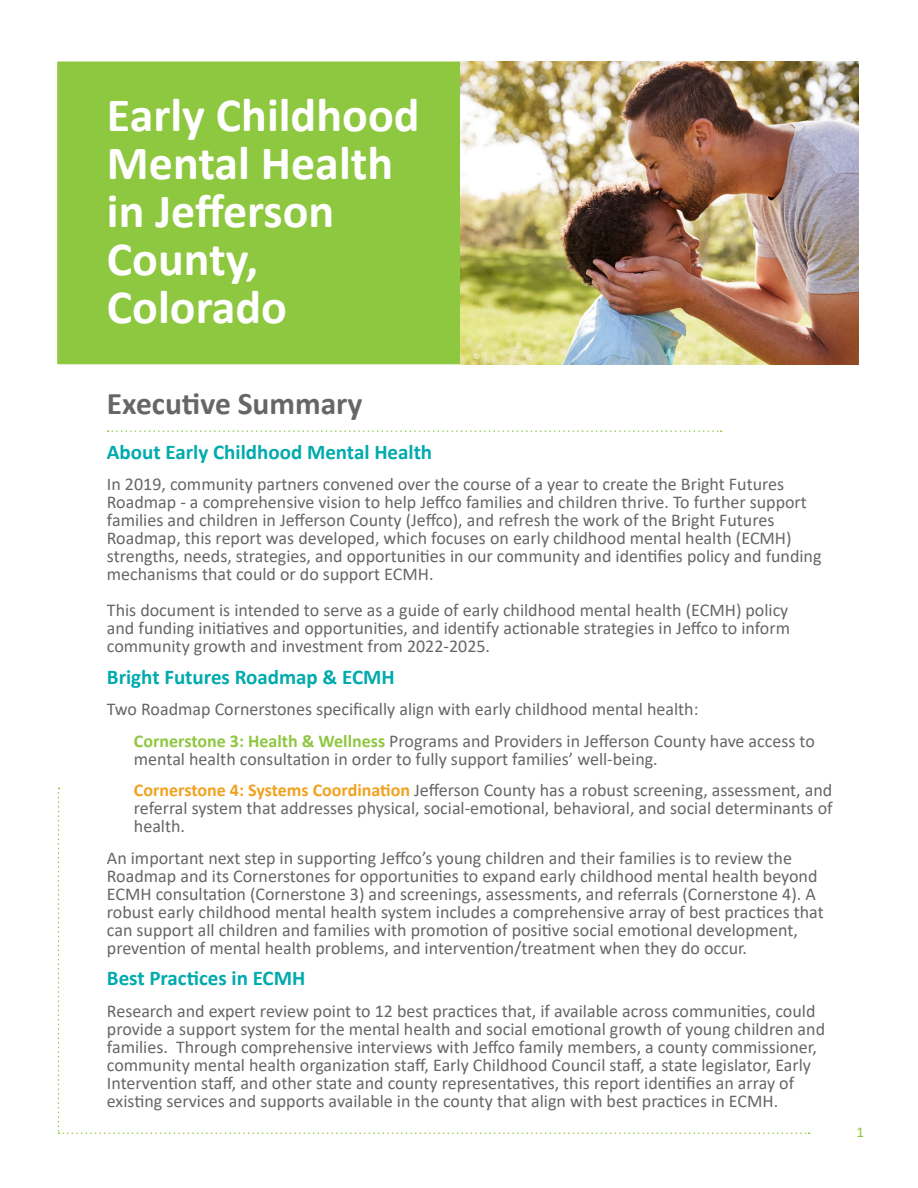
<style>
.page{position:relative;width:918px;height:1188px;background:#fff}
.page>*{position:absolute;margin:0;border:0;box-sizing:border-box;transform-origin:0 0}
.t1{font:700 48px/48px "Calibri";color:#fff}
.t2{font:700 31.5px "Calibri";color:#656666}
.t3{font:700 21px "Calibri";color:#00aaad}
.Body_Copy{font:18px/18px "Calibri";color:#656666}
.t4{font:15px "Calibri";color:#8bc63e}
.s1{font-weight:700;color:#8ec740}
.s2{font-weight:700;color:#f0a11e}
</style>
<div class="page">
<div style="left:50px;top:54px;width:814px;height:318px;background:#8ec740;border:8px solid #fff"></div>
<svg style="left:108px;top:430px;width:614px;height:2px"></svg>
<img style="left:460px;top:62px;width:398px;height:302px">
<h1 class="t1" style="left:107px;top:90px;width:314px">Early Childhood<br>Mental Health in Jefferson<br>County,<br>Colorado</h1>
<h2 class="t2" style="left:107px;top:381px;width:257px">Executive Summary</h2>
<h3 class="t3" style="left:107px;top:437px;width:327px">About Early Childhood Mental Health</h3>
<p class="Body_Copy" style="left:107px;top:475px;width:716px">In 2019, community partners convened over the course of a year to create the Bright Futures Roadmap - a comprehensive vision to help Jeffco families and children thrive. To further support families and children in Jefferson County (Jeffco), and refresh the work of the Bright Futures Roadmap, this report was developed, which focuses on early childhood mental health (ECMH) strengths, needs, strategies, and opportunities in our community and identifies policy and funding mechanisms that could or do support ECMH.</p>
<p class="Body_Copy" style="left:107px;top:601px;width:685px;text-align:justify">This document is intended to serve as a guide of early childhood mental health (ECMH) policy and funding initiatives and opportunities, and identify actionable strategies in Jeffco to inform community growth and investment from 2022-2025.</p>
<h3 class="t3" style="left:107px;top:662px;width:289px">Bright Futures Roadmap &amp; ECMH</h3>
<p class="Body_Copy" style="left:107px;top:700px;width:593px">Two Roadmap Cornerstones specifically align with early childhood mental health:</p>
<p class="Body_Copy" style="left:134px;top:731px;width:683px"><span class="s1">Cornerstone 3: Health &amp; Wellness</span> Programs and Providers in Jefferson County have access to mental health consultation in order to fully support families’ well-being.</p>
<p class="Body_Copy" style="left:134px;top:781px;width:700px;text-align:justify"><span class="s2">Cornerstone 4: Systems Coordination</span> Jefferson County has a robust screening, assessment, and referral system that addresses physical, social-emotional, behavioral, and social determinants of health.</p>
<p class="Body_Copy" style="left:107px;top:848px;width:718px">An important next step in supporting Jeffco’s young children and their families is to review the Roadmap and its Cornerstones for opportunities to expand early childhood mental health beyond ECMH consultation (Cornerstone 3) and screenings, assessments, and referrals (Cornerstone 4). A robust early childhood mental health system includes a comprehensive array of best practices that can support all children and families with promotion of positive social emotional development, prevention of mental health problems, and intervention/treatment when they do occur.</p>
<h3 class="t3" style="left:107px;top:964px;width:200px">Best Practices in ECMH</h3>
<p class="Body_Copy" style="left:107px;top:1001px;width:720px">Research and expert review point to 12 best practices that, if available across communities, could provide a support system for the mental health and social emotional growth of young children and families. Through comprehensive interviews with Jeffco family members, a county commissioner, community mental health organization staff, Early Childhood Council staff, a state legislator, Early Intervention staff, and other state and county representatives, this report identifies an array of existing services and supports available in the county that align with best practices in ECMH.</p>
<p class="t4" style="left:856px;top:1121px;width:9px">1</p>
</div>
